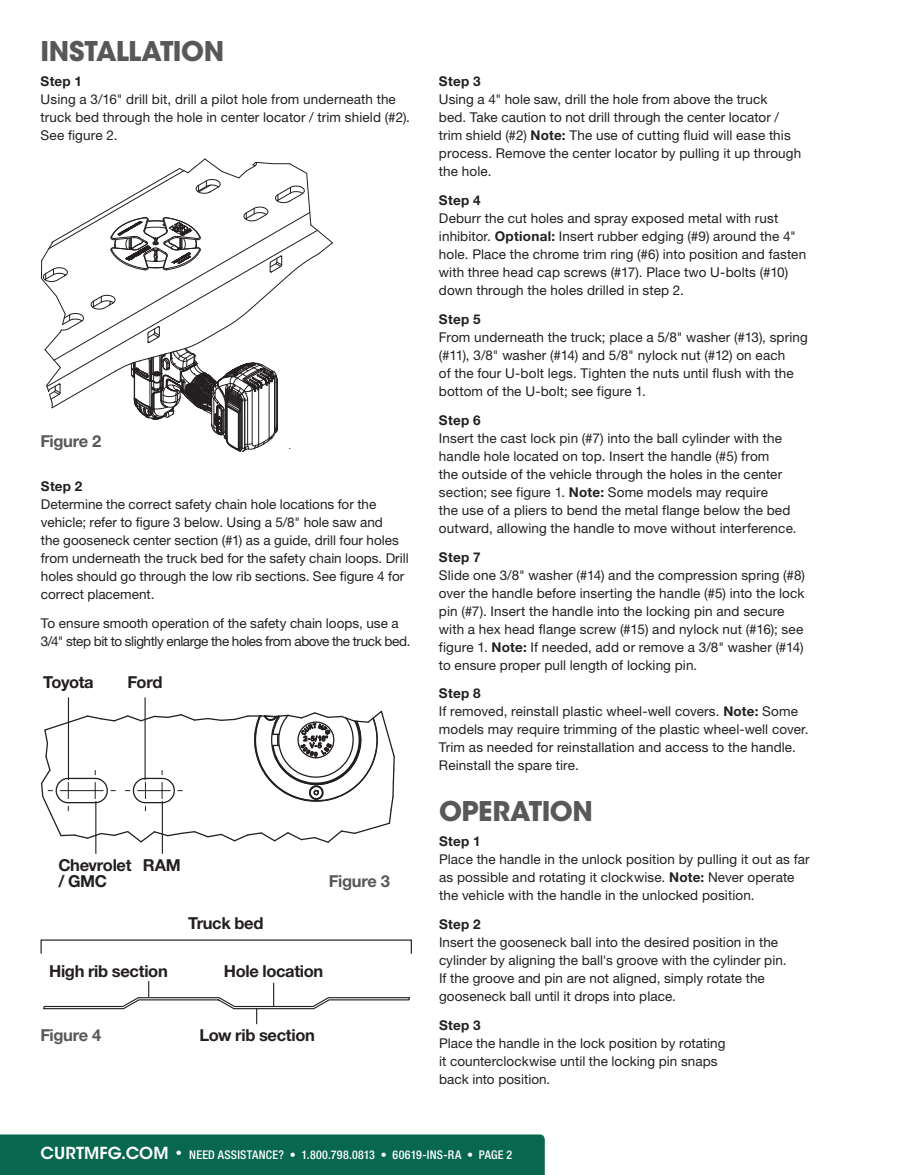
<style>
.page{position:relative;width:905px;height:1175px;background:#fff}
.page>*{position:absolute;margin:0;border:0;box-sizing:border-box;transform-origin:0 0}
.t1{font:700 27px "ITC Avant Garde Std";letter-spacing:-.015em;color:#57585a}
.t2{font:700 16.5px/16.5px "Helvetica Neue LT Std";letter-spacing:-.02em;color:#231f20}
.t3{font:700 16.5px "Helvetica Neue LT Std";letter-spacing:-.02em;color:#57585a}
.t4{font:13.5px/18px "Helvetica Neue LT Std";letter-spacing:.005em;color:#231f20}
.t5{font:13.5px/18px "Helvetica Neue LT Std";letter-spacing:-.025em;color:#231f20}
.t6{font:700 13.5px "Helvetica Neue LT Std";letter-spacing:.02em;color:#231f20}
.t7{font:500 condensed 12px "Helvetica Neue LT Std";letter-spacing:.02em;color:#fff}
.s1{font-weight:700}
.s2{font-family:"ITC Avant Garde Std";font-weight:600;font-stretch:normal;font-size:16.5px}
</style>
<div class="page">
<svg style="left:41px;top:158px;width:292px;height:294px"></svg>
<svg style="left:41px;top:709px;width:354px;height:135px"></svg>
<hr style="left:68px;top:697px;width:1px;height:83px;background:#231f20">
<hr style="left:144px;top:697px;width:2px;height:83px;background:#231f20">
<hr style="left:95px;top:801px;width:1px;height:52px;background:#231f20">
<hr style="left:162px;top:801px;width:1px;height:52px;background:#231f20">
<svg style="left:43px;top:981px;width:367px;height:43px"></svg>
<div style="left:0;top:1134px;width:544px;height:40px;background:#08674f"></div>
<h1 class="t1" style="left:41px;top:33px;width:185px">INSTALLATION</h1>
<p class="t6" style="left:41px;top:73px;width:43px">Step 1</p>
<p class="t4" style="left:41px;top:90px;width:371px">Using a 3/16" drill bit, drill a pilot hole from underneath the truck bed through the hole in center locator / trim shield (#2).<br>See figure 2.</p>
<p class="t3" style="left:40px;top:430px;width:62px">Figure 2</p>
<p class="t6" style="left:41px;top:478px;width:43px">Step 2</p>
<p class="t4" style="left:41px;top:495px;width:369px">Determine the correct safety chain hole locations for the vehicle; refer to figure 3 below. Using a 5/8" hole saw and<br>the gooseneck center section (#1) as a guide, drill four holes from underneath the truck bed for the safety chain loops. Drill holes should go through the low rib sections. See figure 4 for correct placement.</p>
<p class="t5" style="left:41px;top:614px;width:371px">To ensure smooth operation of the safety chain loops, use a<br>3/4" step bit to slightly enlarge the holes from above the truck bed.</p>
<p class="t2" style="left:43px;top:673px;width:52px">Toyota</p>
<p class="t2" style="left:127px;top:673px;width:37px">Ford</p>
<p class="t2" style="left:58px;top:856px;width:75px">Chevrolet / GMC</p>
<p class="t2" style="left:143px;top:856px;width:39px">RAM</p>
<p class="t2" style="left:188px;top:914px;width:77px">Truck bed</p>
<p class="t3" style="left:329px;top:871px;width:62px">Figure 3</p>
<p class="t2" style="left:49px;top:962px;width:120px">High rib section</p>
<p class="t2" style="left:224px;top:962px;width:101px">Hole location</p>
<p class="t3" style="left:40px;top:1025px;width:62px">Figure 4</p>
<p class="t2" style="left:199px;top:1026px;width:117px">Low rib section</p>
<p class="t6" style="left:439px;top:73px;width:43px">Step 3</p>
<p class="t4" style="left:439px;top:90px;width:364px">Using a 4" hole saw, drill the hole from above the truck<br>bed. Take caution to not drill through the center locator / trim shield (#2) <span class="s1">Note:</span> The use of cutting fluid will ease this process. Remove the center locator by pulling it up through the hole.</p>
<p class="t6" style="left:439px;top:192px;width:43px">Step 4</p>
<p class="t4" style="left:439px;top:209px;width:369px">Deburr the cut holes and spray exposed metal with rust inhibitor. <span class="s1">Optional:</span> Insert rubber edging (#9) around the 4" hole. Place the chrome trim ring (#6) into position and fasten with three head cap screws (#17). Place two U-bolts (#10) down through the holes drilled in step 2.</p>
<p class="t6" style="left:439px;top:311px;width:43px">Step 5</p>
<p class="t4" style="left:439px;top:328px;width:370px">From underneath the truck; place a 5/8" washer (#13), spring (#11), 3/8" washer (#14) and 5/8" nylock nut (#12) on each<br>of the four U-bolt legs. Tighten the nuts until flush with the bottom of the U-bolt; see figure 1.</p>
<p class="t6" style="left:439px;top:411px;width:43px">Step 6</p>
<p class="t4" style="left:439px;top:429px;width:359px">Insert the cast lock pin (#7) into the ball cylinder with the handle hole located on top. Insert the handle (#5) from<br>the outside of the vehicle through the holes in the center section; see figure 1. <span class="s1">Note:</span> Some models may require<br>the use of a pliers to bend the metal flange below the bed outward, allowing the handle to move without interference.</p>
<p class="t6" style="left:439px;top:548px;width:43px">Step 7</p>
<p class="t4" style="left:439px;top:565px;width:367px">Slide one 3/8" washer (#14) and the compression spring (#8) over the handle before inserting the handle (#5) into the lock pin (#7). Insert the handle into the locking pin and secure with a hex head flange screw (#15) and nylock nut (#16); see figure 1. <span class="s1">Note:</span> If needed, add or remove a 3/8" washer (#14) to ensure proper pull length of locking pin.</p>
<p class="t4" style="left:439px;top:684px;width:371px"><span class="s1">Step 8<br></span>If removed, reinstall plastic wheel-well covers. <span class="s1">Note:</span> Some models may require trimming of the plastic wheel-well cover.<br>Trim as needed for reinstallation and access to the handle.<br>Reinstall the spare tire.</p>
<h1 class="t1" style="left:439px;top:793px;width:155px">OPERATION</h1>
<p class="t6" style="left:439px;top:833px;width:43px">Step 1</p>
<p class="t4" style="left:439px;top:850px;width:372px">Place the handle in the unlock position by pulling it out as far as possible and rotating it clockwise. <span class="s1">Note:</span> Never operate the vehicle with the handle in the unlocked position.</p>
<p class="t6" style="left:439px;top:916px;width:43px">Step 2</p>
<p class="t4" style="left:439px;top:933px;width:349px">Insert the gooseneck ball into the desired position in the cylinder by aligning the ball's groove with the cylinder pin.<br>If the groove and pin are not aligned, simply rotate the gooseneck ball until it drops into place.</p>
<p class="t6" style="left:439px;top:1017px;width:43px">Step 3</p>
<p class="t4" style="left:439px;top:1034px;width:288px">Place the handle in the lock position by rotating it counterclockwise until the locking pin snaps back into position.</p>
<p class="t7" style="left:40px;top:1147px;width:473px"><span class="s2">CURTMFG.COM •</span> NEED ASSISTANCE? • 1.800.798.0813 • 60619-INS-RA • PAGE 2</p>
</div>
